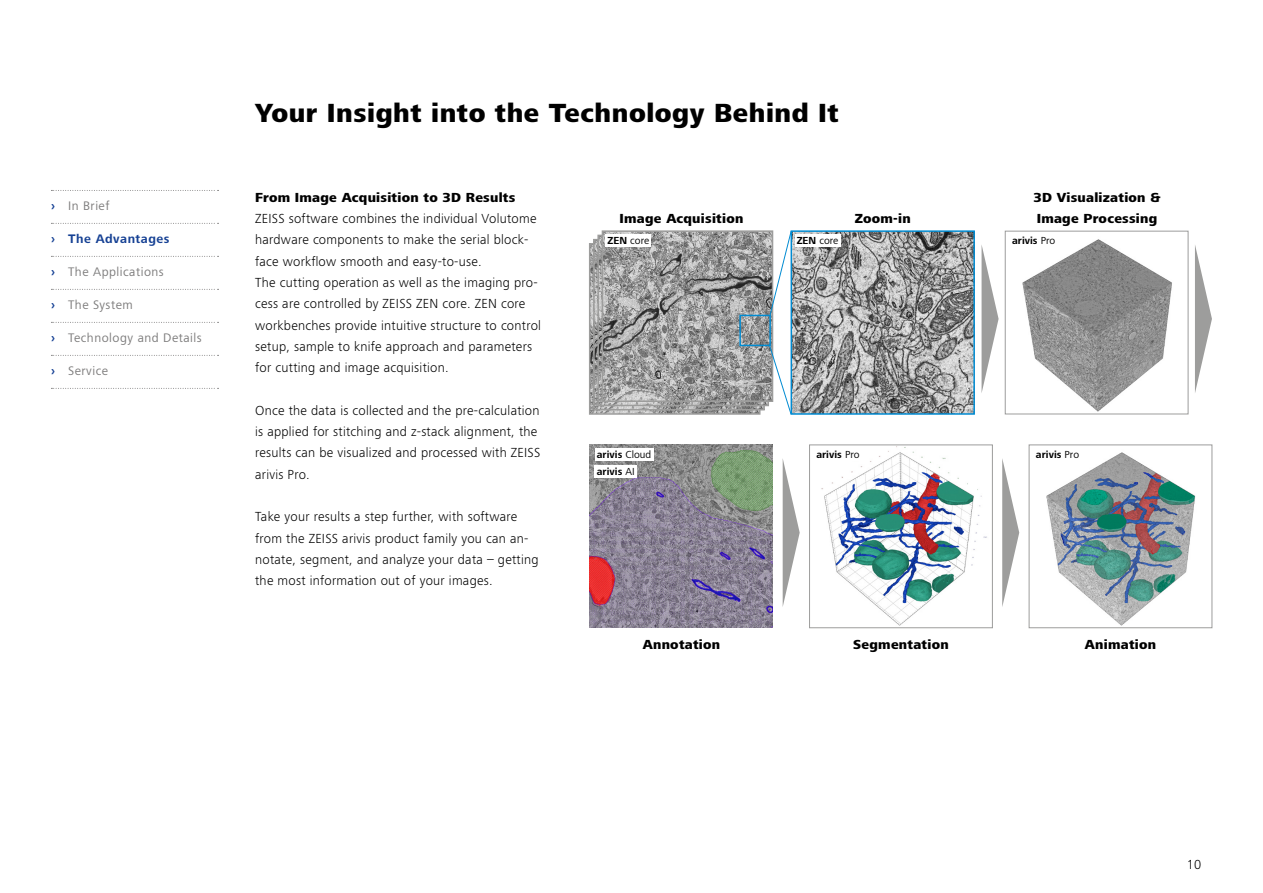
<style>
.page{position:relative;width:1263px;height:893px;background:#fff}
.page>*{position:absolute;margin:0;border:0;box-sizing:border-box;transform-origin:0 0}
.t1{font:800 27px "ZEISS Frutiger Next W1 G";letter-spacing:.02em;color:#000}
.t2{font:300 13.5px/21.3px "ZEISS Frutiger Next W1 G";letter-spacing:.02em;color:#000}
.t3{font:800 13.5px/21.3px "ZEISS Frutiger Next W1 G";letter-spacing:.02em;color:#000}
.t4{font:12.75px "ZEISS Frutiger Next W1 G";letter-spacing:.04em;color:#7c7b7b}
.t5{font:700 12.75px "ZEISS Frutiger Next W1 G";letter-spacing:.04em;color:#164194}
.t6{font:700 10.5px/17.2px "ZEISS Frutiger Next W1 G";letter-spacing:.005em;color:#000}
.t7{font:10.5px "ZEISS Frutiger Next W1 G";letter-spacing:.005em;color:#000}
.s1{font-weight:700;color:#164194}
.s2{font-weight:700}
.s3{font-weight:400}
</style>
<div class="page">
<div style="left:589px;top:243px;width:171px;height:172px;border:2px solid #9d9d9c"></div>
<div style="left:593px;top:239px;width:172px;height:171px;border:2px solid #9d9d9c"></div>
<div style="left:597px;top:235px;width:172px;height:171px;border:2px solid #9d9d9c"></div>
<img style="left:605px;top:233px;width:164px;height:166px">
<div style="left:602px;top:230px;width:171px;height:172px;border:2px solid #9d9d9c"></div>
<img style="left:793px;top:233px;width:179px;height:179px">
<div style="left:790px;top:230px;width:185px;height:185px;border:2px solid #008bd2"></div>
<img style="left:1022px;top:239px;width:150px;height:173px">
<div style="left:1005px;top:231px;width:183px;height:183px;border:1px solid #9d9d9c"></div>
<img style="left:590px;top:445px;width:183px;height:183px">
<img style="left:821px;top:447px;width:166px;height:179px">
<div style="left:809px;top:445px;width:183px;height:183px;border:1px solid #9d9d9c"></div>
<img style="left:1046px;top:452px;width:150px;height:174px">
<div style="left:1029px;top:445px;width:183px;height:183px;border:1px solid #9d9d9c"></div>
<div style="left:814px;top:448px;width:48px;height:13px;background:#fff"></div>
<div style="left:1034px;top:448px;width:47px;height:13px;background:#fff"></div>
<div style="left:739px;top:315px;width:32px;height:31px;border:2px solid #008bd2"></div>
<svg style="left:981px;top:245px;width:17px;height:148px"></svg>
<svg style="left:1195px;top:245px;width:17px;height:148px"></svg>
<svg style="left:783px;top:460px;width:17px;height:145px"></svg>
<svg style="left:1002px;top:459px;width:17px;height:148px"></svg>
<div style="left:605px;top:235px;width:46px;height:12px;background:#fff"></div>
<div style="left:794px;top:235px;width:46px;height:12px;background:#fff"></div>
<div style="left:1010px;top:235px;width:47px;height:12px;background:#fff"></div>
<div style="left:595px;top:448px;width:58px;height:13px;background:#fff"></div>
<div style="left:595px;top:466px;width:42px;height:12px;background:#fff"></div>
<svg style="left:769px;top:230px;width:23px;height:87px"></svg>
<svg style="left:769px;top:344px;width:23px;height:71px"></svg>
<svg style="left:51px;top:190px;width:168px;height:1px"></svg>
<svg style="left:51px;top:223px;width:168px;height:1px"></svg>
<svg style="left:51px;top:256px;width:168px;height:1px"></svg>
<svg style="left:51px;top:289px;width:168px;height:1px"></svg>
<svg style="left:51px;top:322px;width:168px;height:1px"></svg>
<svg style="left:51px;top:355px;width:168px;height:1px"></svg>
<svg style="left:51px;top:388px;width:168px;height:1px"></svg>
<p class="t4" style="left:51px;top:197px;width:60px"><span class="s1">›</span> In Brief</p>
<p class="t5" style="left:51px;top:230px;width:120px">› The Advantages</p>
<p class="t4" style="left:51px;top:263px;width:114px"><span class="s1">›</span> The Applications</p>
<p class="t4" style="left:51px;top:296px;width:83px"><span class="s1">›</span> The System</p>
<p class="t4" style="left:51px;top:329px;width:152px"><span class="s1">›</span> Technology and Details</p>
<p class="t4" style="left:51px;top:362px;width:59px"><span class="s1">›</span> Service</p>
<h1 class="t1" style="left:255px;top:93px;width:585px">Your Insight into the Technology Behind It</h1>
<p class="t3" style="left:255px;top:186px;width:262px">From Image Acquisition to 3D Results</p>
<p class="t2" style="left:255px;top:207px;width:287px">ZEISS software combines the individual Volutome hardware components to make the serial block&shy;face workflow smooth and easy-to-use.<br>The cutting operation as well as the imaging pro&shy;cess are controlled by ZEISS ZEN core. ZEN core workbenches provide intuitive structure to control setup, sample to knife approach and parameters for cutting and image acquisition.</p>
<p class="t2" style="left:255px;top:399px;width:287px">Once the data is collected and the pre-calculation is applied for stitching and z-stack alignment, the results can be visualized and processed with ZEISS arivis Pro.</p>
<p class="t2" style="left:255px;top:505px;width:285px">Take your results a step further, with software from the ZEISS arivis product family you can an&shy;notate, segment, and analyze your data – getting the most information out of your images.</p>
<p class="t3" style="left:619px;top:207px;width:125px">Image Acquisition</p>
<p class="t3" style="left:855px;top:207px;width:58px">Zoom-in</p>
<p class="t3" style="left:1033px;top:186px;width:128px">3D Visualization &amp;<br>Image Processing</p>
<p class="t7" style="left:607px;top:233px;width:43px"><span class="s2">ZEN</span> core</p>
<p class="t7" style="left:797px;top:233px;width:43px"><span class="s2">ZEN</span> core</p>
<p class="t6" style="left:1012px;top:232px;width:45px">arivis <span class="s3">Pro</span></p>
<p class="t6" style="left:597px;top:446px;width:56px">arivis <span class="s3">Cloud </span>arivis <span class="s3">AI</span></p>
<p class="t3" style="left:643px;top:633px;width:79px">Annotation</p>
<p class="t6" style="left:816px;top:446px;width:45px">arivis <span class="s3">Pro</span></p>
<p class="t6" style="left:1036px;top:446px;width:45px">arivis <span class="s3">Pro</span></p>
<p class="t3" style="left:853px;top:633px;width:97px">Segmentation</p>
<p class="t3" style="left:1085px;top:633px;width:73px">Animation</p>
<p class="t2" style="left:1187px;top:853px;width:16px">10</p>
</div>
